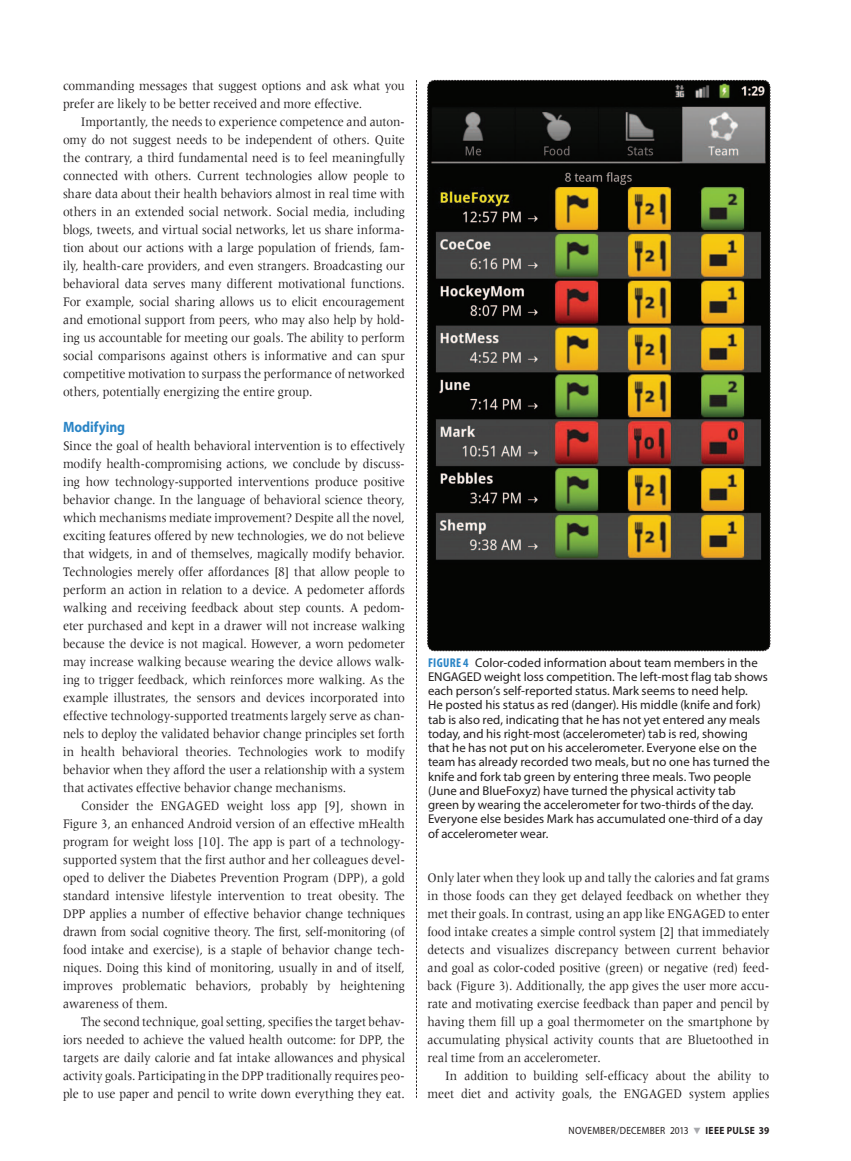
<style>
.page{position:relative;width:851px;height:1161px;background:#fff}
.page>*{position:absolute;margin:0;border:0;box-sizing:border-box;transform-origin:0 0}
.t1{font:700 15px "Myriad Pro";color:#2b85c6;scale:.9 1}
.t2{font:13.5px/18px "Meridien LT Std";letter-spacing:-.005em;color:#231f20;text-align:justify;scale:.9 1}
.t3{font:12.75px/14.2px "Myriad Pro";color:#231f20}
.t4{font:10.5px "Myriad Pro";letter-spacing:.025em;color:#231f20;scale:.9 1}
.s1{font-weight:700;font-stretch:condensed;color:#2b85c6}
.s2{color:#a8a9ad}
.s3{font-weight:700}
</style>
<div class="page">
<svg style="left:427px;top:80px;width:343px;height:571px;background:#413921"></svg>
<svg style="left:416px;top:80px;width:1px;height:1018px"></svg>
<p class="t2" style="left:63px;top:77px;width:381px">commanding messages that suggest options and ask what you prefer are likely to be better received and more effective.</p>
<p class="t2" style="left:63px;top:113px;width:381px;text-indent:18px">Importantly, the needs to experience competence and auton&shy;omy do not suggest needs to be independent of others. Quite the contrary, a third fundamental need is to feel meaningfully connected with others. Current technologies allow people to share data about their health behaviors almost in real time with others in an extended social network. Social media, including blogs, tweets, and virtual social networks, let us share informa&shy;tion about our actions with a large population of friends, fam&shy;ily, health-care providers, and even strangers. Broadcasting our behavioral data serves many different motivational functions.<br>For example, social sharing allows us to elicit encouragement and emotional support from peers, who may also help by hold&shy;ing us accountable for meeting our goals. The ability to perform social comparisons against others is informative and can spur competitive motivation to surpass the performance of networked others, potentially energizing the entire group.</p>
<p class="t1" style="left:63px;top:417px;width:70px">MODIFYING</p>
<p class="t2" style="left:63px;top:437px;width:381px">Since the goal of health behavioral intervention is to effectively modify health-compromising actions, we conclude by discuss&shy;ing how technology-supported interventions produce positive behavior change. In the language of behavioral science theory, which mechanisms mediate improvement? Despite all the novel, exciting features offered by new technologies, we do not believe that widgets, in and of themselves, magically modify behavior.<br>Technologies merely offer affordances [8] that allow people to perform an action in relation to a device. A pedometer affords walking and receiving feedback about step counts. A pedom&shy;eter purchased and kept in a drawer will not increase walking because the device is not magical. However, a worn pedometer may increase walking because wearing the device allows walk&shy;ing to trigger feedback, which reinforces more walking. As the example illustrates, the sensors and devices incorporated into effective technology-supported treatments largely serve as chan&shy;nels to deploy the validated behavior change principles set forth in health behavioral theories. Technologies work to modify behavior when they afford the user a relationship with a system that activates effective behavior change mechanisms.</p>
<p class="t2" style="left:63px;top:797px;width:381px;text-indent:18px">Consider the ENGAGED weight loss app [9], shown in Figure 3, an enhanced Android version of an effective mHealth program for weight loss [10]. The app is part of a technology&shy;supported system that the first author and her colleagues devel&shy;oped to deliver the Diabetes Prevention Program (DPP), a gold standard intensive lifestyle intervention to treat obesity. The DPP applies a number of effective behavior change techniques drawn from social cognitive theory. The first, self-monitoring (of food intake and exercise), is a staple of behavior change tech&shy;niques. Doing this kind of monitoring, usually in and of itself, improves problematic behaviors, probably by heightening awareness of them.</p>
<p class="t2" style="left:63px;top:1012px;width:381px;text-indent:18px">The second technique, goal setting, specifies the target behav&shy;iors needed to achieve the valued health outcome: for DPP, the targets are daily calorie and fat intake allowances and physical activity goals. Participating in the DPP traditionally requires peo&shy;ple to use paper and pencil to write down everything they eat.</p>
<p class="t3" style="left:428px;top:655px;width:343px"><span class="s1">FIGURE 4</span> Color-coded information about team members in the ENGAGED weight loss competition. The left-most flag tab shows each person’s self-reported status. Mark seems to need help.<br>He posted his status as red (danger). His middle (knife and fork) tab is also red, indicating that he has not yet entered any meals today, and his right-most (accelerometer) tab is red, showing that he has not put on his accelerometer. Everyone else on the team has already recorded two meals, but no one has turned the knife and fork tab green by entering three meals. Two people (June and BlueFoxyz) have turned the physical activity tab green by wearing the accelerometer for two-thirds of the day.<br>Everyone else besides Mark has accumulated one-third of a day of accelerometer wear.</p>
<p class="t2" style="left:427px;top:868px;width:381px">Only later when they look up and tally the calories and fat grams in those foods can they get delayed feedback on whether they met their goals. In contrast, using an app like ENGAGED to enter food intake creates a simple control system [2] that immediately detects and visualizes discrepancy between current behavior and goal as color-coded positive (green) or negative (red) feed&shy;back (Figure 3). Additionally, the app gives the user more accu&shy;rate and motivating exercise feedback than paper and pencil by having them fill up a goal thermometer on the smartphone by accumulating physical activity counts that are Bluetoothed in real time from an accelerometer.</p>
<p class="t2" style="left:427px;top:1066px;width:381px;text-align:right">In addition to building self-efficacy about the ability to meet diet and activity goals, the ENGAGED system applies</p>
<p class="t4" style="left:568px;top:1124px;width:15px">November</p>
<p class="t4" style="left:616px;top:1124px;width:172px">/DECEMBER 2013 <span class="s2">▼</span> <span class="s3">IEEE PULSE 39</span></p>
</div>
